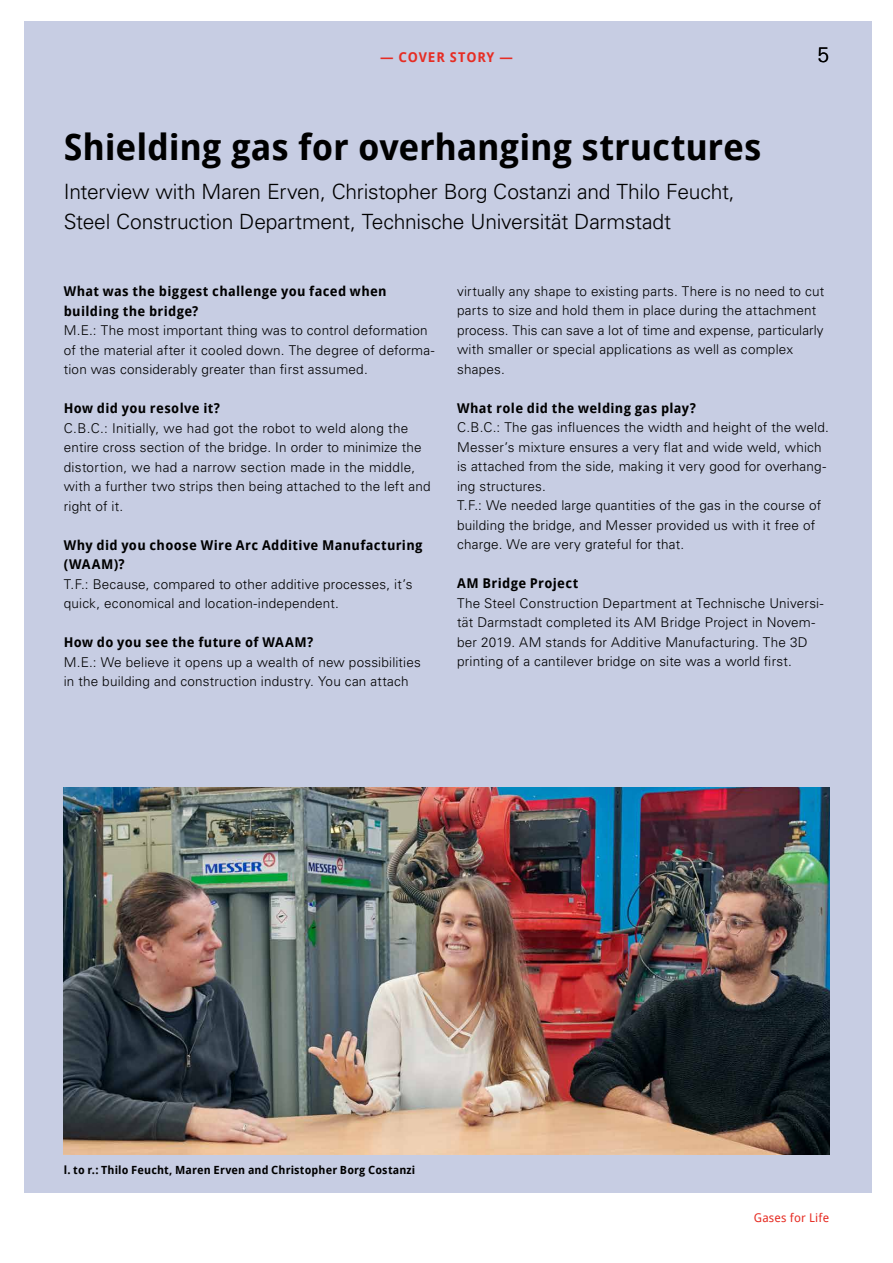
<style>
.page{position:relative;width:893px;height:1263px;background:#fff}
.page>*{position:absolute;margin:0;border:0;box-sizing:border-box;transform-origin:0 0}
.t1{font:700 36px "Droid Sans";letter-spacing:-.005em;color:#000}
.t2{font:300 21px/30px "Univers";letter-spacing:-.01em;color:#000}
.t3{font:300 21px "Univers CE";color:#000}
.t4{font:300 13.5px/19.5px "Univers CE";letter-spacing:.015em;color:#000}
.t5{font:700 13.5px/19.5px "Droid Sans";letter-spacing:.025em;color:#000}
.t6{font:700 13.5px "Droid Sans";letter-spacing:.065em;color:#e62d24}
.t7{font:12px "Droid Sans";letter-spacing:.02em;color:#e62d24}
.t8{font:700 11.25px "Droid Sans";letter-spacing:.01em;color:#000}
</style>
<div class="page">
<div style="left:24px;top:21px;width:848px;height:1172px;background:#c7cde3"></div>
<img style="left:64px;top:788px;width:765px;height:366px">
<p class="t6" style="left:380px;top:49px;width:134px">— COVER STORY —</p>
<h1 class="t1" style="left:64px;top:126px;width:699px">Shielding gas for overhanging structures</h1>
<h2 class="t2" style="left:64px;top:175px;width:672px">Interview with Maren Erven, Christopher Borg Costanzi and Thilo Feucht,<br>Steel Construction Department, Technische Universität Darmstadt</h2>
<h2 class="t3" style="left:817px;top:43px;width:13px">5</h2>
<p class="t5" style="left:64px;top:282px;width:324px">What was the biggest challenge you faced when building the bridge?</p>
<p class="t4" style="left:64px;top:321px;width:372px">M.E.: The most important thing was to control deformation of the material after it cooled down. The degree of deforma&shy;tion was considerably greater than first assumed.</p>
<p class="t5" style="left:64px;top:399px;width:158px">How did you resolve it?</p>
<p class="t4" style="left:64px;top:418px;width:368px">C.B.C.: Initially, we had got the robot to weld along the entire cross section of the bridge. In order to minimize the distortion, we had a narrow section made in the middle, with a further two strips then being attached to the left and right of it.</p>
<p class="t5" style="left:64px;top:535px;width:360px">Why did you choose Wire Arc Additive Manufacturing (WAAM)?</p>
<p class="t4" style="left:64px;top:574px;width:350px">T.F.: Because, compared to other additive processes, it’s quick, economical and location-independent.</p>
<p class="t5" style="left:64px;top:633px;width:251px">How do you see the future of WAAM?</p>
<p class="t4" style="left:64px;top:652px;width:359px">M.E.: We believe it opens up a wealth of new possibilities in the building and construction industry. You can attach</p>
<p class="t4" style="left:457px;top:282px;width:369px">virtually any shape to existing parts. There is no need to cut parts to size and hold them in place during the attachment process. This can save a lot of time and expense, particularly with smaller or special applications as well as complex shapes.</p>
<p class="t5" style="left:457px;top:399px;width:240px">What role did the welding gas play?</p>
<p class="t4" style="left:457px;top:418px;width:373px">C.B.C.: The gas influences the width and height of the weld.<br>Messer’s mixture ensures a very flat and wide weld, which is attached from the side, making it very good for overhang&shy;ing structures.<br>T.F.: We needed large quantities of the gas in the course of building the bridge, and Messer provided us with it free of charge. We are very grateful for that.</p>
<p class="t5" style="left:457px;top:574px;width:123px">AM Bridge Project</p>
<p class="t4" style="left:457px;top:594px;width:368px">The Steel Construction Department at Technische Universi&shy;tät Darmstadt completed its AM Bridge Project in Novem&shy;ber 2019. AM stands for Additive Manufacturing. The 3D printing of a cantilever bridge on site was a world first.</p>
<p class="t8" style="left:64px;top:1163px;width:353px">l. to r.: Thilo Feucht, Maren Erven and Christopher Borg Costanzi</p>
<p class="t7" style="left:754px;top:1211px;width:77px">Gases for Life</p>
</div>
